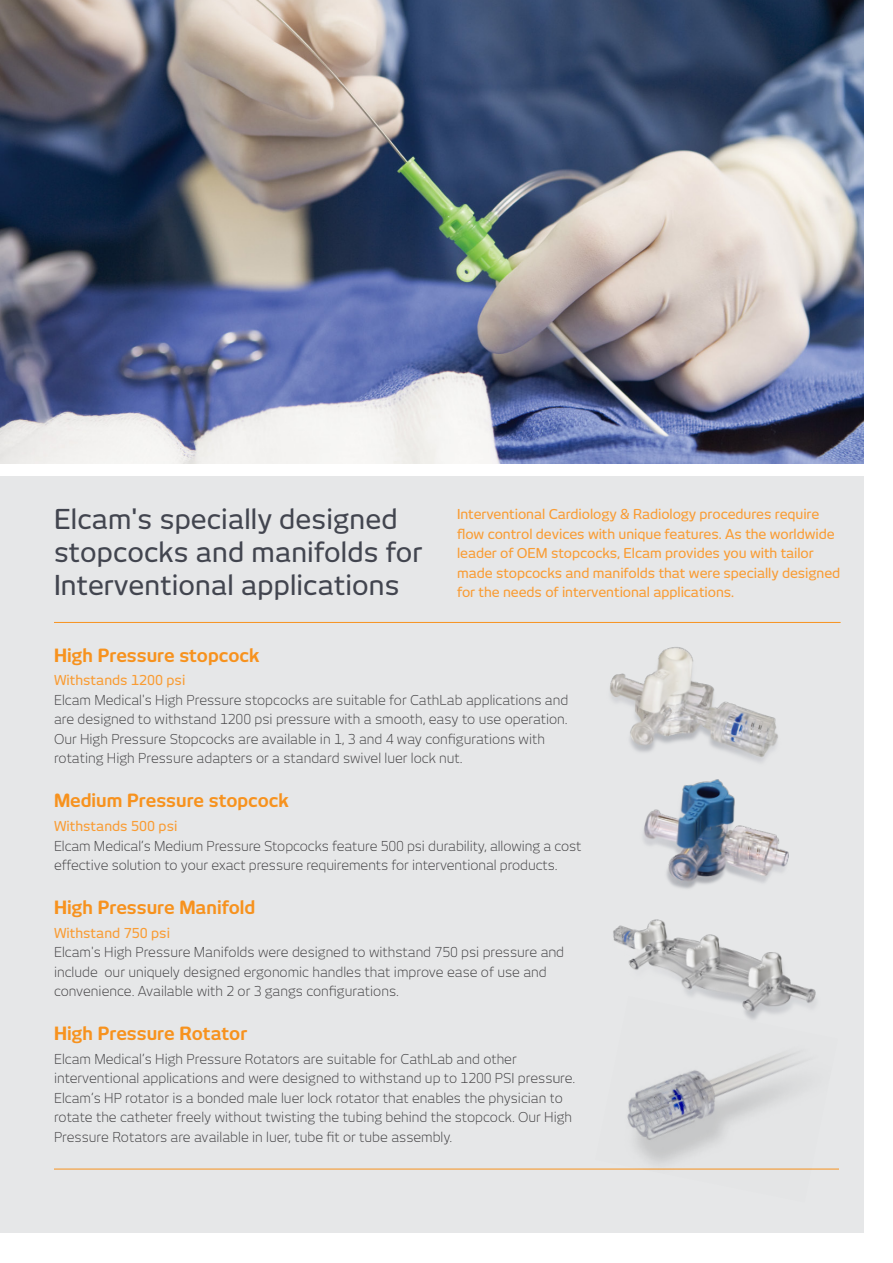
<style>
.page{position:relative;width:893px;height:1263px;background:#fff}
.page>*{position:absolute;margin:0;border:0;box-sizing:border-box;transform-origin:0 0}
.t1{font:500 27px/33px "New June";letter-spacing:.005em;color:#42454f}
.t2{font:700 18px "New June";color:#f7921e}
.t3{font:300 13.5px/19.5px "New June";color:#414042}
.t4{font:500 13.5px/19.5px "New June";letter-spacing:-.005em;color:#f99c34}
</style>
<div class="page">
<div style="left:0;top:476px;width:863px;height:757px;background:#e6e7e8"></div>
<img style="left:0;top:0;width:863px;height:463px">
<hr style="left:54px;top:622px;width:787px;height:1px;background:#f7921e">
<hr style="left:54px;top:1169px;width:785px;height:1px;background:#f7921e">
<img style="left:643px;top:779px;width:146px;height:110px">
<img style="left:613px;top:919px;width:203px;height:77px">
<img style="left:587px;top:621px;width:203px;height:141px">
<img style="left:595px;top:996px;width:243px;height:174px">
<h1 class="t1" style="left:54px;top:502px;width:370px">Elcam's specially designed stopcocks and manifolds for<br>Interventional applications</h1>
<p class="t4" style="left:457px;top:504px;width:385px">Interventional Cardiology &amp; Radiology procedures require flow control devices with unique features. As the worldwide leader of OEM stopcocks, Elcam provides you with tailor made stopcocks and manifolds that were specially designed for the needs of interventional applications.</p>
<h2 class="t2" style="left:54px;top:644px;width:207px">High Pressure stopcock</h2>
<p class="t4" style="left:54px;top:671px;width:133px">Withstands 1200 psi</p>
<p class="t3" style="left:54px;top:690px;width:516px">Elcam Medical's High Pressure stopcocks are suitable for CathLab applications and are designed to withstand 1200 psi pressure with a smooth, easy to use operation.<br>Our High Pressure Stopcocks are available in 1, 3 and 4 way configurations with rotating High Pressure adapters or a standard swivel luer lock nut.</p>
<h2 class="t2" style="left:54px;top:790px;width:236px">Medium Pressure stopcock</h2>
<p class="t4" style="left:54px;top:816px;width:125px">Withstands 500 psi</p>
<p class="t3" style="left:54px;top:836px;width:529px">Elcam Medical’s Medium Pressure Stopcocks feature 500 psi durability, allowing a cost effective solution to your exact pressure requirements for interventional products.</p>
<h2 class="t2" style="left:54px;top:897px;width:203px">High Pressure Manifold</h2>
<p class="t4" style="left:54px;top:923px;width:118px">Withstand 750 psi</p>
<p class="t3" style="left:54px;top:942px;width:512px">Elcam's High Pressure Manifolds were designed to withstand 750 psi pressure and include our uniquely designed ergonomic handles that improve ease of use and convenience. Available with 2 or 3 gangs configurations.</p>
<h2 class="t2" style="left:54px;top:1023px;width:195px">High Pressure Rotator</h2>
<p class="t3" style="left:54px;top:1049px;width:523px">Elcam Medical’s High Pressure Rotators are suitable for CathLab and other interventional applications and were designed to withstand up to 1200 PSI pressure.<br>Elcam’s HP rotator is a bonded male luer lock rotator that enables the physician to rotate the catheter freely without twisting the tubing behind the stopcock. Our High Pressure Rotators are available in luer, tube fit or tube assembly.</p>
</div>
